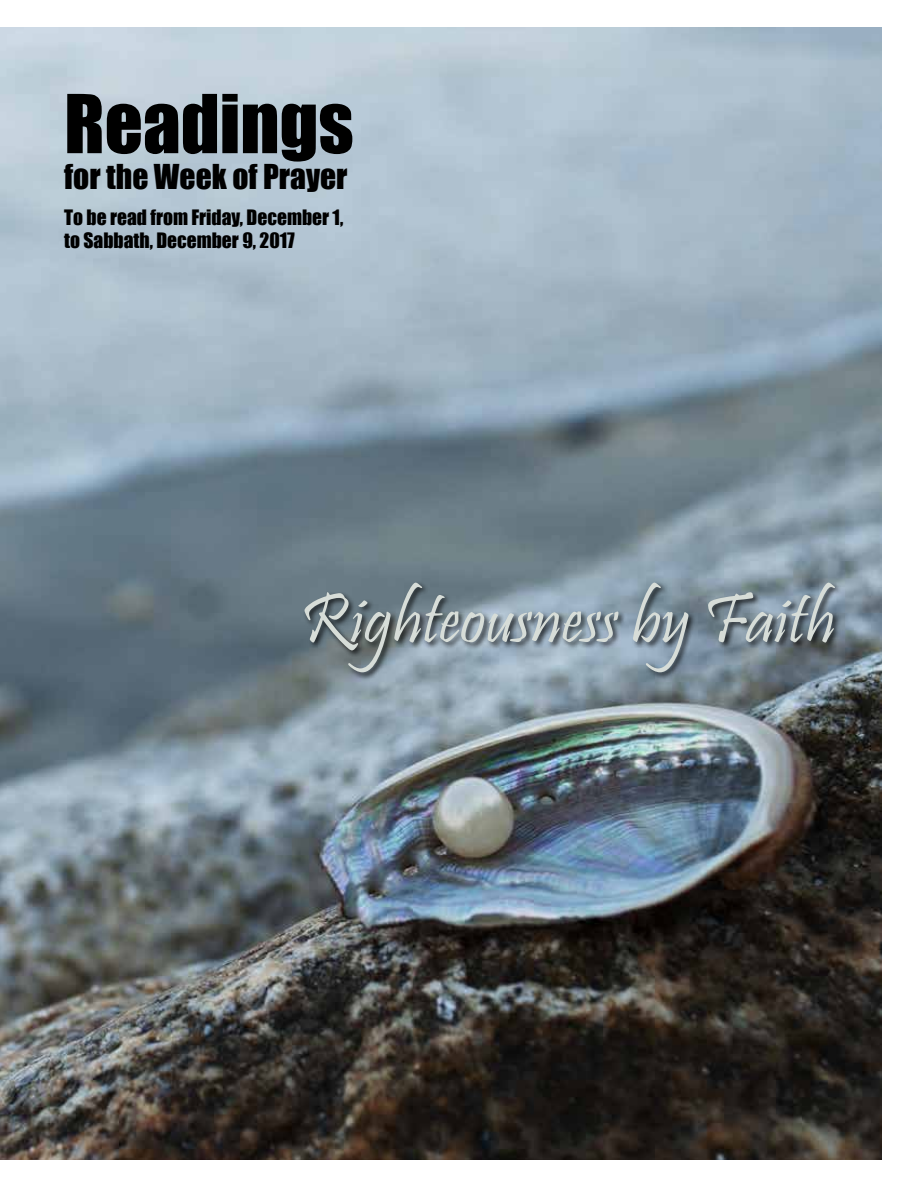
<style>
.page{position:relative;width:918px;height:1188px;background:#fff}
.page>*{position:absolute;margin:0;border:0;box-sizing:border-box;transform-origin:0 0}
.t1{font:75px "Impact";color:#000}
.t2{font:72px "Pristina";color:#d7ddd8}
.t3{font:31.5px "Impact";color:#000}
.t4{font:19.5px/23.4px "Impact";color:#000}
</style>
<div class="page">
<img style="left:0;top:27px;width:882px;height:1133px">
<div style="left:303px;top:581px;width:540px;height:100px;background:#000;opacity:.75"></div>
<h1 class="t1" style="left:64px;top:66px;width:291px">Readings</h1>
<h3 class="t3" style="left:64px;top:152px;width:285px">for the Week of Prayer</h3>
<p class="t4" style="left:64px;top:205px;width:281px">To be read from Friday, December 1, to Sabbath, December 9, 2017</p>
<h2 class="t2" style="left:300px;top:579px;width:537px">Righteousness by Faith</h2>
</div>
